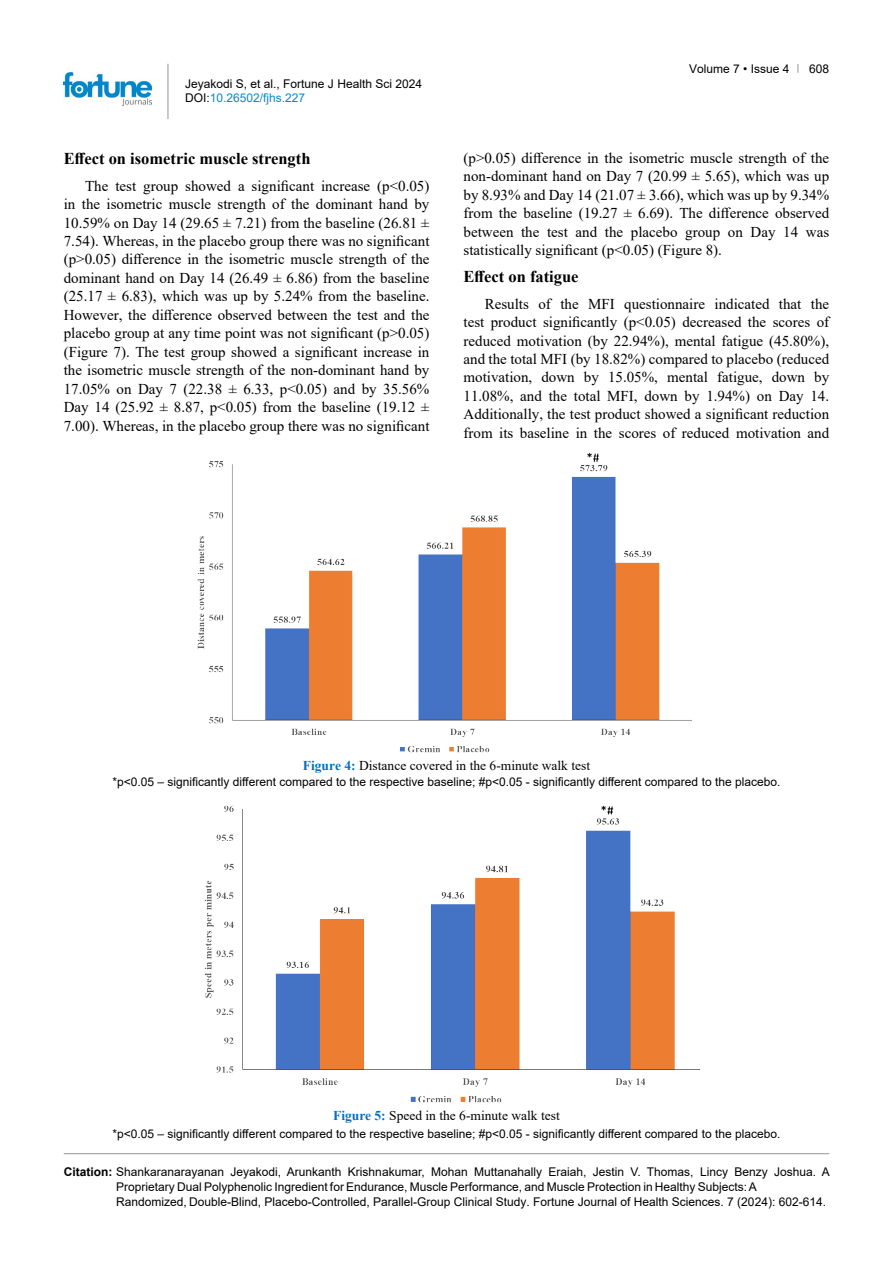
<style>
.page{position:relative;width:893px;height:1263px;background:#fff}
.page>*{position:absolute;margin:0;border:0;box-sizing:border-box;transform-origin:0 0}
.t1{font:700 16.5px "Times New Roman";color:#000}
.t2{font:15px/18.5px "Times New Roman";color:#000;text-align:justify}
.t3{font:13.5px "Times New Roman";color:#000}
.t4{font:12px/15px "Arial";color:#000}
.s1{color:#0a88ca}
.s2{font-weight:700;color:#0070c0}
.s3{font-weight:700}
</style>
<div class="page">
<hr style="left:168px;top:64px;width:1px;height:55px;background:#939598">
<img style="left:64px;top:72px;width:88px;height:33px">
<hr style="left:64px;top:1153px;width:765px;height:1px;background:#939598">
<img style="left:197px;top:452px;width:495px;height:301px">
<img style="left:204px;top:805px;width:495px;height:298px">
<p class="t4" style="left:185px;top:76px;width:238px;line-height:14.4px">Jeyakodi S, et al., Fortune J Health Sci 2024<br>DOI:<span class="s1">10.26502/fjhs.227</span></p>
<p class="t1" style="left:64px;top:146px;width:248px">Effect on isometric muscle strength</p>
<p class="t2" style="left:64px;top:176px;width:367px;text-indent:21px">The test group showed a significant increase (p&lt;0.05) in the isometric muscle strength of the dominant hand by 10.59% on Day 14 (29.65 ± 7.21) from the baseline (26.81 ± 7.54). Whereas, in the placebo group there was no significant (p&gt;0.05) difference in the isometric muscle strength of the dominant hand on Day 14 (26.49 ± 6.86) from the baseline (25.17 ± 6.83), which was up by 5.24% from the baseline.<br>However, the difference observed between the test and the placebo group at any time point was not significant (p&gt;0.05) (Figure 7). The test group showed a significant increase in the isometric muscle strength of the non-dominant hand by 17.05% on Day 7 (22.38 ± 6.33, p&lt;0.05) and by 35.56% Day 14 (25.92 ± 8.87, p&lt;0.05) from the baseline (19.12 ± 7.00). Whereas, in the placebo group there was no significant</p>
<p class="t4" style="left:689px;top:61px;width:102px">Volume 7 • Issue 4</p>
<p class="t4" style="left:809px;top:61px;width:22px">608</p>
<p class="t2" style="left:463px;top:148px;width:367px">(p&gt;0.05) difference in the isometric muscle strength of the non-dominant hand on Day 7 (20.99 ± 5.65), which was up by 8.93% and Day 14 (21.07 ± 3.66), which was up by 9.34% from the baseline (19.27 ± 6.69). The difference observed between the test and the placebo group on Day 14 was statistically significant (p&lt;0.05) (Figure 8).</p>
<p class="t1" style="left:463px;top:264px;width:117px">Effect on fatigue</p>
<p class="t2" style="left:463px;top:294px;width:367px;text-indent:21px">Results of the MFI questionnaire indicated that the test product significantly (p&lt;0.05) decreased the scores of reduced motivation (by 22.94%), mental fatigue (45.80%), and the total MFI (by 18.82%) compared to placebo (reduced motivation, down by 15.05%, mental fatigue, down by 11.08%, and the total MFI, down by 1.94%) on Day 14.<br>Additionally, the test product showed a significant reduction from its baseline in the scores of reduced motivation and</p>
<p class="t3" style="left:303px;top:756px;width:289px"><span class="s2">Figure 4:</span> Distance covered in the 6-minute walk test</p>
<p class="t4" style="left:113px;top:774px;width:669px">*p&lt;0.05 – significantly different compared to the respective baseline; #p&lt;0.05 - significantly different compared to the placebo.</p>
<p class="t3" style="left:333px;top:1106px;width:228px"><span class="s2">Figure 5:</span> Speed in the 6-minute walk test</p>
<p class="t4" style="left:113px;top:1126px;width:669px">*p&lt;0.05 – significantly different compared to the respective baseline; #p&lt;0.05 - significantly different compared to the placebo.</p>
<p class="t4" style="left:116px;top:1164px;width:715px;text-indent:-52px"><span class="s3">Citation:</span> Shankaranarayanan Jeyakodi, Arunkanth Krishnakumar, Mohan Muttanahally Eraiah, Jestin V. Thomas, Lincy Benzy Joshua. A<br>Proprietary Dual Polyphenolic Ingredient for Endurance, Muscle Performance, and Muscle Protection in Healthy Subjects: A<br>Randomized, Double-Blind, Placebo-Controlled, Parallel-Group Clinical Study. Fortune Journal of Health Sciences. 7 (2024): 602-614.</p>
</div>
